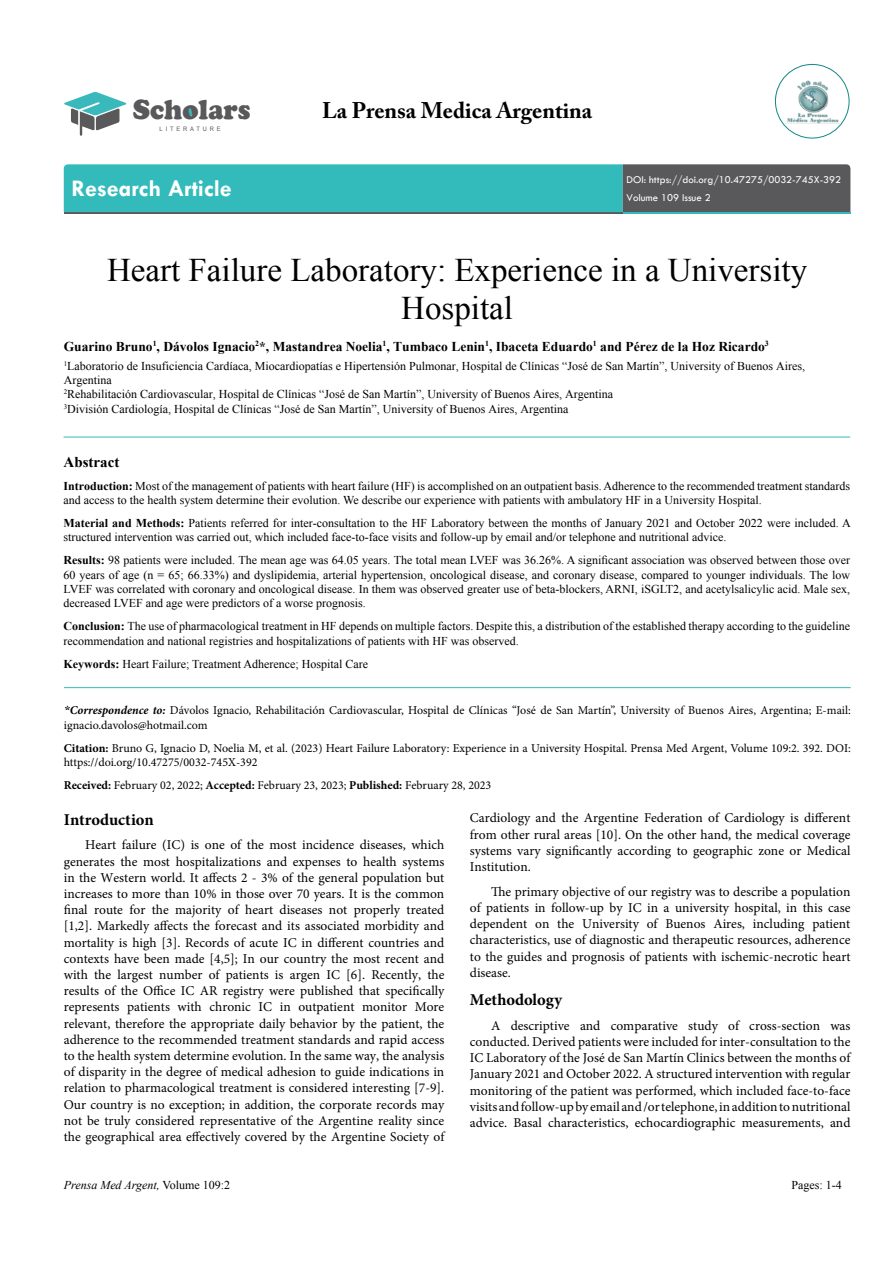
<style>
.page{position:relative;width:893px;height:1263px;background:#fff}
.page>*{position:absolute;margin:0;border:0;box-sizing:border-box;transform-origin:0 0}
.t1{font:33px/37.5px "Times New Roman";color:#000;text-align:center}
.t2{font:900 28.65px "Cooper";color:#59595b;scale:.94 1}
.t3{font:700 24px "Tw Cen";color:#fff}
.t4{font:700 22.5px "Adobe Caslon Pro";color:#000}
.t5{font:700 16.5px "Minion Pro";letter-spacing:-.005em;color:#000}
.t6{font:700 15px "Times New Roman";color:#000}
.t7{font:13.5px/16.2px "Minion Pro";color:#000;text-align:justify}
.t8{font:700 13.5px "Times New Roman";color:#000}
.t9{font:12px/14.4px "Times New Roman";color:#000}
.t10{font:12px/14.4px "Minion Pro";color:#000}
.t11{font:italic 12px "Times New Roman";color:#000}
.t12{font:10.8px/18.6px "Tw Cen";color:#fff}
.t13{font:6.15px "Arial";letter-spacing:.5em;color:#59595b;scale:.94 1}
.s1{font-weight:700}
.s2{font-family:"Times New Roman";font-weight:700;font-style:italic}
.s3{font-weight:700;font-style:italic}
.s4{font-style:normal}
</style>
<div class="page">
<svg style="left:64px;top:164px;width:786px;height:49px;background:#3f9ea0"></svg>
<svg style="left:64px;top:92px;width:63px;height:44px"></svg>
<div style="left:185px;top:108px;width:8px;height:9px;background:#3ab9bc;border-radius:50%"></div>
<img style="left:776px;top:66px;width:72px;height:71px;border-radius:36px">
<div style="left:775px;top:64px;width:74px;height:74px;border:1px solid #128989;border-radius:50%"></div>
<hr style="left:64px;top:437px;width:786px;height:1px;background:#33bbbc">
<hr style="left:64px;top:687px;width:787px;height:1px;background:#33bbbc">
<h2 class="t2" style="left:133px;top:93px;width:127px">Scholars</h2>
<p class="t13" style="left:160px;top:124px;width:66px">LITERATURE</p>
<h3 class="t4" style="left:322px;top:97px;width:272px">La Prensa Medica Argentina</h3>
<h3 class="t3" style="left:71px;top:174px;width:162px">Research Article</h3>
<p class="t12" style="left:627px;top:170px;width:216px">DOI: https://doi.org/10.47275/0032-745X-392<br>Volume 109 Issue 2</p>
<h1 class="t1" style="left:107px;top:251px;width:702px">Heart Failure Laboratory: Experience in a University<br>Hospital</h1>
<p class="t8" style="left:64px;top:337px;width:706px">Guarino Bruno<sup>1</sup>, Dávolos Ignacio<sup>2</sup>*, Mastandrea Noelia<sup>1</sup>, Tumbaco Lenin<sup>1</sup>, Ibaceta Eduardo<sup>1</sup> and Pérez de la Hoz Ricardo<sup>3</sup></p>
<p class="t9" style="left:64px;top:358px;width:743px"><sup>1</sup>Laboratorio de Insuficiencia Cardíaca, Miocardiopatías e Hipertensión Pulmonar, Hospital de Clínicas “José de San Martín”, University of Buenos Aires, Argentina<br><sup>2</sup>Rehabilitación Cardiovascular, Hospital de Clínicas “José de San Martín”, University of Buenos Aires, Argentina<br><sup>3</sup>División Cardiología, Hospital de Clínicas “José de San Martín”, University of Buenos Aires, Argentina</p>
<p class="t6" style="left:64px;top:451px;width:57px">Abstract</p>
<p class="t9" style="left:64px;top:478px;width:788px"><span class="s1">Introduction:</span> Most of the management of patients with heart failure (HF) is accomplished on an outpatient basis. Adherence to the recommended treatment standards and access to the health system determine their evolution. We describe our experience with patients with ambulatory HF in a University Hospital.</p>
<p class="t9" style="left:64px;top:515px;width:789px"><span class="s1">Material and Methods:</span> Patients referred for inter-consultation to the HF Laboratory between the months of January 2021 and October 2022 were included. A structured intervention was carried out, which included face-to-face visits and follow-up by email and/or telephone and nutritional advice.</p>
<p class="t9" style="left:64px;top:553px;width:788px;text-align:justify"><span class="s1">Results:</span> 98 patients were included. The mean age was 64.05 years. The total mean LVEF was 36.26%. A significant association was observed between those over 60 years of age (n = 65; 66.33%) and dyslipidemia, arterial hypertension, oncological disease, and coronary disease, compared to younger individuals. The low LVEF was correlated with coronary and oncological disease. In them was observed greater use of beta-blockers, ARNI, iSGLT2, and acetylsalicylic acid. Male sex, decreased LVEF and age were predictors of a worse prognosis.</p>
<p class="t9" style="left:64px;top:619px;width:788px"><span class="s1">Conclusion:</span> The use of pharmacological treatment in HF depends on multiple factors. Despite this, a distribution of the established therapy according to the guideline recommendation and national registries and hospitalizations of patients with HF was observed.</p>
<p class="t9" style="left:64px;top:656px;width:306px"><span class="s1">Keywords:</span> Heart Failure; Treatment Adherence; Hospital Care</p>
<p class="t10" style="left:64px;top:703px;width:789px"><span class="s2">*</span><span class="s3">Correspondence to:</span> Dávolos Ignacio, Rehabilitación Cardiovascular, Hospital de Clínicas “José de San Martín”, University of Buenos Aires, Argentina; E-mail: ignacio.davolos@hotmail.com</p>
<p class="t10" style="left:64px;top:741px;width:789px"><span class="s1">Citation:</span> Bruno G, Ignacio D, Noelia M, et al. (2023) Heart Failure Laboratory: Experience in a University Hospital. Prensa Med Argent, Volume 109:2. 392. DOI: https://doi.org/10.47275/0032-745X-392</p>
<p class="t10" style="left:64px;top:778px;width:429px"><span class="s1">Received:</span> February 02, 2022; <span class="s1">Accepted:</span> February 23, 2023; <span class="s1">Published:</span> February 28, 2023</p>
<p class="t7" style="left:470px;top:810px;width:382px">Cardiology and the Argentine Federation of Cardiology is different from other rural areas [10]. On the other hand, the medical coverage systems vary significantly according to geographic zone or Medical Institution.</p>
<p class="t7" style="left:470px;top:883px;width:382px;text-indent:21px">The primary objective of our registry was to describe a population of patients in follow-up by IC in a university hospital, in this case dependent on the University of Buenos Aires, including patient characteristics, use of diagnostic and therapeutic resources, adherence to the guides and prognosis of patients with ischemic-necrotic heart disease.</p>
<p class="t5" style="left:470px;top:988px;width:94px">Methodology</p>
<p class="t7" style="left:470px;top:1017px;width:382px;text-indent:21px">A descriptive and comparative study of cross-section was conducted. Derived patients were included for inter-consultation to the IC Laboratory of the José de San Martín Clinics between the months of January 2021 and October 2022. A structured intervention with regular monitoring of the patient was performed, which included face-to-face visits and follow-up by email and /or telephone, in addition to nutritional advice. Basal characteristics, echocardiographic measurements, and</p>
<p class="t5" style="left:64px;top:808px;width:91px">Introduction</p>
<p class="t7" style="left:64px;top:837px;width:382px;text-indent:21px">Heart failure (IC) is one of the most incidence diseases, which generates the most hospitalizations and expenses to health systems in the Western world. It affects 2 - 3% of the general population but increases to more than 10% in those over 70 years. It is the common final route for the majority of heart diseases not properly treated [1,2]. Markedly affects the forecast and its associated morbidity and mortality is high [3]. Records of acute IC in different countries and contexts have been made [4,5]; In our country the most recent and with the largest number of patients is argen IC [6]. Recently, the results of the Office IC AR registry were published that specifically represents patients with chronic IC in outpatient monitor More relevant, therefore the appropriate daily behavior by the patient, the adherence to the recommended treatment standards and rapid access to the health system determine evolution. In the same way, the analysis of disparity in the degree of medical adhesion to guide indications in relation to pharmacological treatment is considered interesting [7-9].<br>Our country is no exception; in addition, the corporate records may not be truly considered representative of the Argentine reality since the geographical area effectively covered by the Argentine Society of</p>
<p class="t11" style="left:64px;top:1177px;width:168px">Prensa Med Argent, <span class="s4">Volume 109:2</span></p>
<p class="t9" style="left:791px;top:1178px;width:52px">Pages: 1-4</p>
</div>
